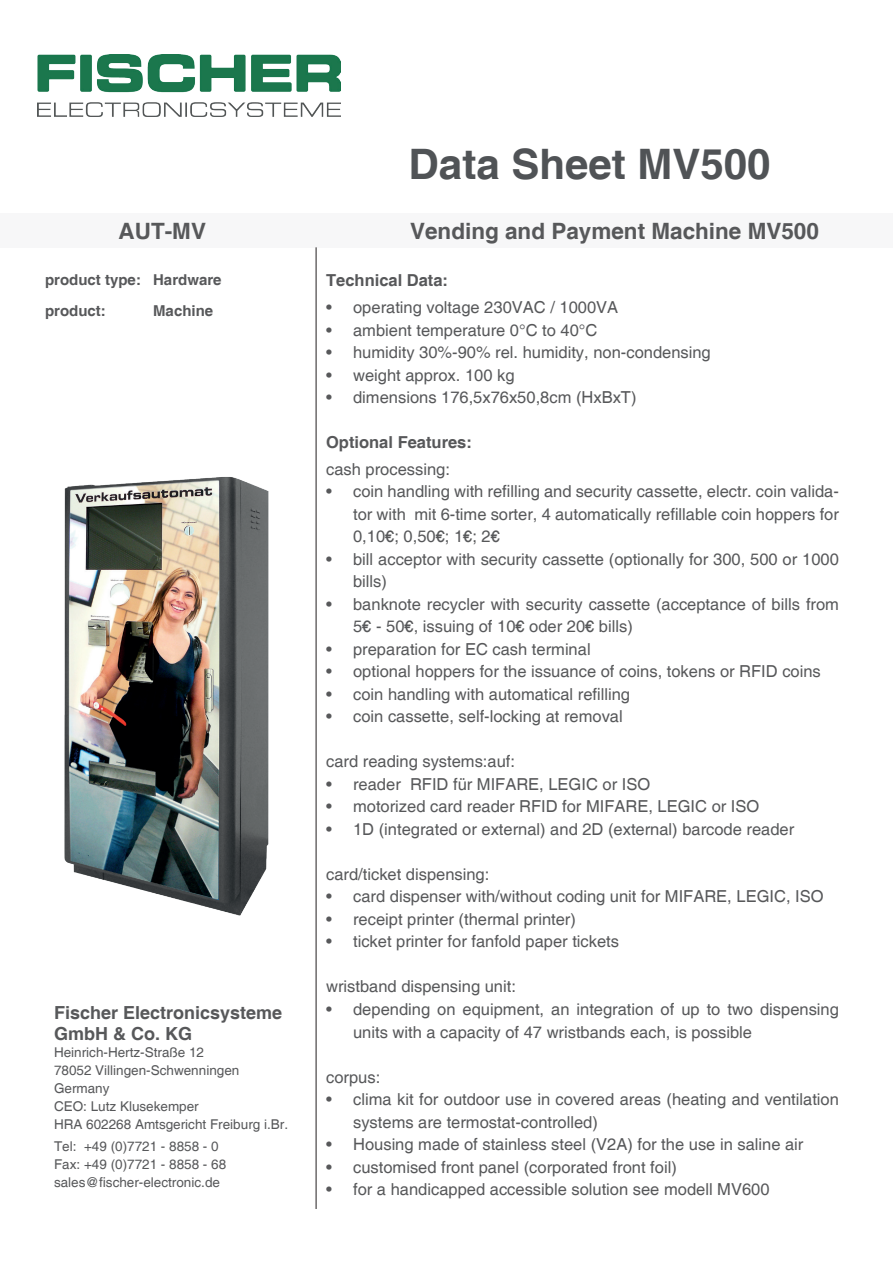
<style>
.page{position:relative;width:893px;height:1263px;background:#fff}
.page>*{position:absolute;margin:0;border:0;box-sizing:border-box;transform-origin:0 0}
.t1{font:700 42px "Helvetica";color:#505356}
.t2{font:700 22.5px "Helvetica";color:#57585a}
.t3{font:700 18px/21.6px "Helvetica";color:#57585a}
.t4{font:16.5px/22.5px "Helvetica";color:#57585a}
.t5{font:700 16.5px "Helvetica";color:#57585a}
.t6{font:700 15px/30.8px "Helvetica";color:#57585a}
.t7{font:13.5px/18px "Helvetica";color:#57585a}
</style>
<div class="page">
<div style="left:0;top:213px;width:333px;height:34px;background:#f7f7f8"></div>
<div style="left:326px;top:213px;width:567px;height:34px;background:#f7f7f8"></div>
<hr style="left:316px;top:247px;width:1px;height:962px;background:#231f20">
<img style="left:64px;top:452px;width:253px;height:473px">
<img style="left:38px;top:54px;width:302px;height:62px">
<h1 class="t1" style="left:409px;top:138px;width:363px">Data Sheet MV500</h1>
<h2 class="t2" style="left:119px;top:217px;width:89px">AUT-MV</h2>
<h2 class="t2" style="left:410px;top:217px;width:410px">Vending and Payment Machine MV500</h2>
<p class="t6" style="left:45px;top:265px;width:178px">product type: Hardware product:</p>
<p class="t5" style="left:326px;top:270px;width:123px">Technical Data:</p>
<p class="t4" style="left:326px;top:297px;width:294px">• operating voltage 230VAC / 1000VA</p>
<p class="t4" style="left:326px;top:319px;width:273px">• ambient temperature 0°C to 40°C</p>
<p class="t4" style="left:326px;top:342px;width:386px">• humidity 30%-90% rel. humidity, non-condensing</p>
<p class="t4" style="left:326px;top:364px;width:190px">• weight approx. 100 kg</p>
<p class="t4" style="left:326px;top:387px;width:312px">• dimensions 176,5x76x50,8cm (HxBxT)</p>
<p class="t5" style="left:326px;top:432px;width:147px">Optional Features:</p>
<p class="t4" style="left:326px;top:458px;width:125px">cash processing:</p>
<p class="t4" style="left:353px;top:481px;width:487px;text-align:justify;text-indent:-27px">• coin handling with refilling and security cassette, electr. coin valida&shy;tor with mit 6-time sorter, 4 automatically refillable coin hoppers for 0,10€; 0,50€; 1€; 2€</p>
<p class="t4" style="left:353px;top:548px;width:487px;text-indent:-27px">• bill acceptor with security cassette (optionally for 300, 500 or 1000 bills)</p>
<p class="t4" style="left:353px;top:593px;width:487px;text-indent:-27px">• banknote recycler with security cassette (acceptance of bills from<br>5€ - 50€, issuing of 10€ oder 20€ bills)</p>
<p class="t4" style="left:326px;top:638px;width:266px">• preparation for EC cash terminal</p>
<p class="t4" style="left:326px;top:661px;width:496px">• optional hoppers for the issuance of coins, tokens or RFID coins</p>
<p class="t4" style="left:326px;top:683px;width:305px">• coin handling with automatical refilling</p>
<p class="t4" style="left:326px;top:706px;width:298px">• coin cassette, self-locking at removal</p>
<p class="t4" style="left:326px;top:751px;width:190px">card reading systems:auf:</p>
<p class="t4" style="left:326px;top:773px;width:326px">• reader RFID für MIFARE, LEGIC or ISO</p>
<p class="t4" style="left:326px;top:796px;width:435px">• motorized card reader RFID for MIFARE, LEGIC or ISO</p>
<p class="t4" style="left:326px;top:818px;width:470px">• 1D (integrated or external) and 2D (external) barcode reader</p>
<p class="t4" style="left:326px;top:863px;width:165px">card/ticket dispensing:</p>
<p class="t4" style="left:326px;top:886px;width:499px">• card dispenser with/without coding unit for MIFARE, LEGIC, ISO</p>
<p class="t4" style="left:326px;top:908px;width:251px">• receipt printer (thermal printer)</p>
<p class="t4" style="left:326px;top:931px;width:294px">• ticket printer for fanfold paper tickets</p>
<p class="t4" style="left:326px;top:976px;width:191px">wristband dispensing unit:</p>
<p class="t4" style="left:353px;top:998px;width:487px;text-indent:-27px">• depending on equipment, an integration of up to two dispensing units with a capacity of 47 wristbands each, is possible</p>
<p class="t4" style="left:326px;top:1066px;width:56px">corpus:</p>
<p class="t4" style="left:353px;top:1088px;width:487px;text-indent:-27px">• clima kit for outdoor use in covered areas (heating and ventilation systems are termostat-controlled)</p>
<p class="t4" style="left:326px;top:1133px;width:479px">• Housing made of stainless steel (V2A) for the use in saline air</p>
<p class="t4" style="left:326px;top:1156px;width:352px">• customised front panel (corporated front foil)</p>
<p class="t4" style="left:326px;top:1178px;width:445px">• for a handicapped accessible solution see modell MV600</p>
<p class="t6" style="left:153px;top:296px;width:62px">Machine</p>
<p class="t3" style="left:54px;top:1002px;width:230px">Fischer Electronicsysteme<br>GmbH &amp; Co. KG</p>
<p class="t7" style="left:54px;top:1044px;width:236px">Heinrich-Hertz-Straße 12<br>78052 Villingen-Schwenningen<br>Germany<br>CEO: Lutz Klusekemper<br>HRA 602268 Amtsgericht Freiburg i.Br.</p>
<p class="t7" style="left:54px;top:1137px;width:174px">Tel: +49 (0)7721 - 8858 - 0<br>Fax: +49 (0)7721 - 8858 - 68 sales@fischer-electronic.de</p>
</div>
